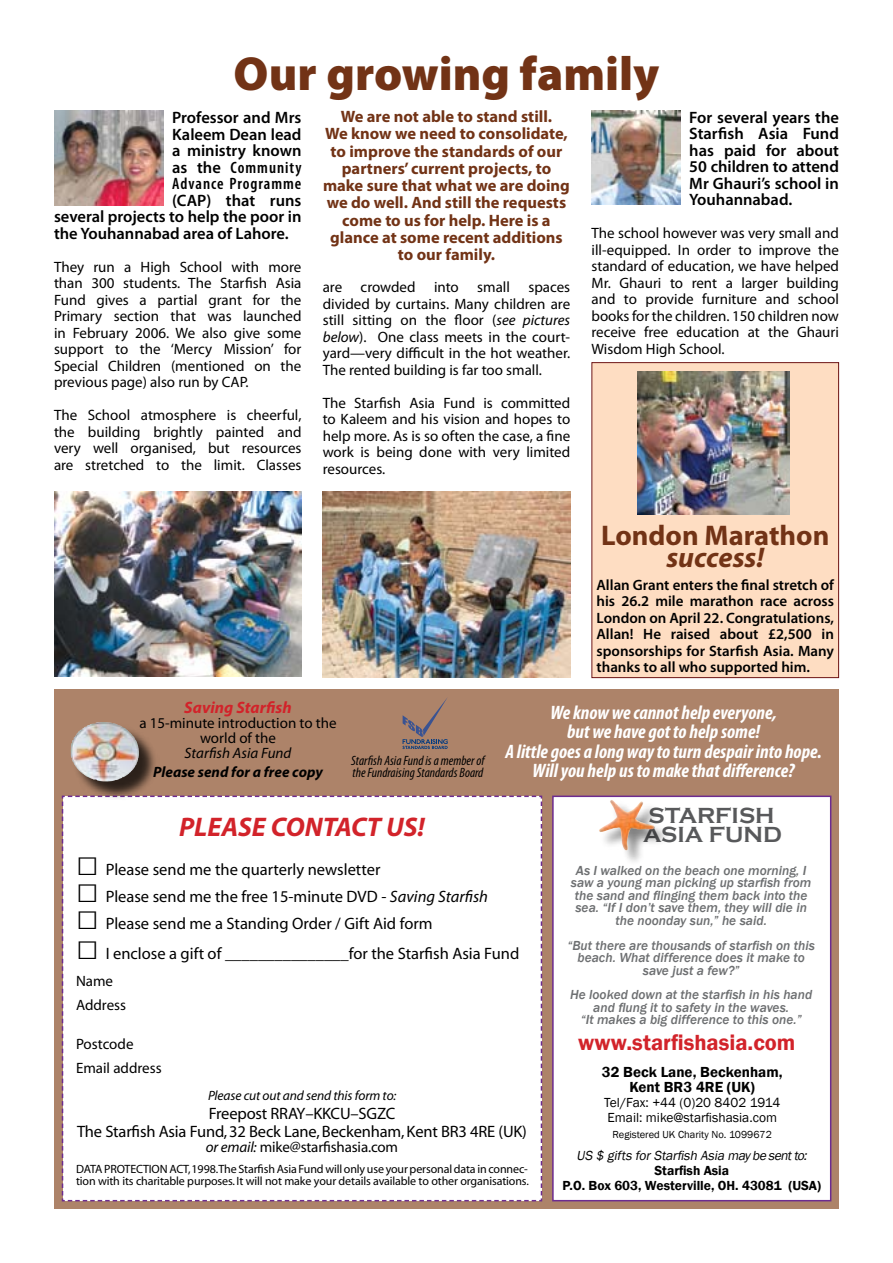
<style>
.page{position:relative;width:893px;height:1263px;background:#fff}
.page>*{position:absolute;margin:0;border:0;box-sizing:border-box;transform-origin:0 0}
.t1{font:900 48px "Myriad Pro";color:#723316}
.t2{font:700 28.5px "Myriad Pro";color:#723316}
.t3{font:italic 700 28.5px "Myriad Pro";color:#723316}
.t4{font:italic 700 27px "Myriad";color:#d2232a}
.t5{font:600 22.5px "Franklin Gothic";color:#d2232a}
.t6{font:700 22.5px/19.5px "Copperplate Gothic";color:#58595b}
.t7{font:italic 700 condensed 19.5px/19.5px "Myriad Pro";color:#fff;text-align:center}
.t8{font:16.5px/18px "Myriad";color:#000;text-align:center}
.t9{font:600 16.5px/16.5px "Myriad Pro";color:#000;text-align:justify}
.t10{font:700 16.5px/17.2px "Myriad Pro";color:#723316;text-align:center}
.t11{font:italic 700 16.5px "Myriad Pro";color:#d2232a}
.t12{font:15px/16.5px "Myriad Pro";color:#000;text-align:justify}
.t13{font:600 15px/16.5px "Myriad Pro";color:#000;text-align:justify}
.t14{font:15px/24px "Myriad";color:#000}
.t15{font:600 15px/15px "Franklin Gothic";color:#000;text-align:center}
.t16{font:italic 700 15px "Myriad Pro";color:#000}
.t17{font:italic 15px "Myriad Pro";color:#000}
.t18{font:italic 500 13.5px/12.5px "Franklin Gothic";color:#6d6f71;text-align:center}
.t19{font:italic condensed 13.5px/12px "Myriad Pro";color:#000}
.t20{font:13.5px/15px "Franklin Gothic";color:#000}
.t21{font:600 13.5px/15px "Franklin Gothic";color:#000;text-align:center}
.t22{font:italic 13.5px "Franklin Gothic";color:#000}
.t23{font:italic 13.5px "Myriad";letter-spacing:-.01em;color:#000}
.t24{font:12px/12px "Myriad";letter-spacing:-.01em;color:#000}
.t25{font:10.5px "Franklin Gothic";color:#000}
.s1{font-stretch:condensed}
.s2{font-style:italic}
.s3{font-family:"Franklin Gothic";font-weight:500;font-stretch:condensed;font-size:37.5px}
</style>
<div class="page">
<div style="left:54px;top:690px;width:785px;height:519px;background:#ad8369"></div>
<div style="left:553px;top:796px;width:278px;height:405px;background:#fff"></div>
<div style="left:552px;top:795px;width:279px;height:406px;border:2px solid #6d2c90"></div>
<div style="left:599px;top:800px;width:72px;height:68px;background:#000;opacity:.5"></div>
<img style="left:599px;top:800px;width:55px;height:50px">
<div style="left:61px;top:795px;width:482px;height:407px;background:#fff"></div>
<div style="left:71px;top:722px;width:88px;height:80px;background:#000;opacity:.75"></div>
<img style="left:71px;top:722px;width:69px;height:60px">
<div style="left:592px;top:363px;width:247px;height:315px;background:#feddc2"></div>
<div style="left:591px;top:362px;width:248px;height:316px;border:1px solid #6e1515"></div>
<img style="left:638px;top:372px;width:151px;height:143px">
<img style="left:54px;top:492px;width:247px;height:184px">
<svg style="left:402px;top:698px;width:46px;height:51px"></svg>
<img style="left:323px;top:491px;width:247px;height:186px">
<img style="left:54px;top:111px;width:110px;height:94px">
<img style="left:591px;top:110px;width:90px;height:95px">
<h1 class="t1" style="left:234px;top:42px;width:427px">Our growing family</h1>
<p class="t10" style="left:323px;top:107px;width:248px">We are not able to stand still.<br>We know we need to consolidate, to improve the standards of our partners’ current projects, to make sure that what we are doing we do well. And still the requests come to us for help. Here is a glance at some recent additions to our family.</p>
<p class="t9" style="left:689px;top:108px;width:151px">For several years the Starfish Asia Fund has paid for about 50 children to attend Mr Ghauri’s school in Youhannabad.</p>
<p class="t12" style="left:591px;top:225px;width:249px">The school however was very small and ill-equipped. In order to improve the standard of education, we have helped Mr. Ghauri to rent a larger building and to provide furniture and school books for the children. 150 children now receive free education at the Ghauri Wisdom High School.</p>
<p class="t9" style="left:172px;top:109px;width:131px">Professor and Mrs Kaleem Dean lead a ministry known as the <span class="s1">Community Advance Programme</span></p>
<p class="t9" style="left:54px;top:191px;width:249px;text-indent:118px">(CAP) that runs several projects to help the poor in the Youhannabad area of Lahore.</p>
<p class="t12" style="left:54px;top:258px;width:249px">They run a High School with more than 300 students. The Starfish Asia Fund gives a partial grant for the Primary section that was launched in February 2006. We also give some support to the ‘Mercy Mission’ for Special Children (mentioned on the previous page) also run by CAP.</p>
<p class="t12" style="left:54px;top:407px;width:249px">The School atmosphere is cheerful, the building brightly painted and very well organised, but resources are stretched to the limit. Classes</p>
<p class="t12" style="left:323px;top:278px;width:249px">are crowded into small spaces divided by curtains. Many children are still sitting on the floor (<span class="s2">see pictures below</span>). One class meets in the court&shy;yard—very difficult in the hot weather.<br>The rented building is far too small.</p>
<p class="t12" style="left:323px;top:394px;width:249px">The Starfish Asia Fund is committed to Kaleem and his vision and hopes to help more. As is so often the case, a fine work is being done with very limited resources.</p>
<p class="t11" style="left:184px;top:696px;width:109px">Saving Starfish</p>
<p class="t12" style="left:139px;top:715px;width:199px;line-height:15px;text-align:center">a 15-minute introduction to the world of the</p>
<p class="t17" style="left:184px;top:743px;width:108px">Starfish Asia Fund</p>
<p class="t16" style="left:153px;top:762px;width:171px">Please send for a free copy</p>
<p class="t19" style="left:351px;top:755px;width:135px">Starfish Asia Fund is a member of the Fundraising Standards Board</p>
<h2 class="t2" style="left:601px;top:517px;width:230px">London Marathon</h2>
<h2 class="t3" style="left:666px;top:539px;width:99px">success!</h2>
<p class="t13" style="left:596px;top:576px;width:239px">Allan Grant enters the final stretch of his 26.2 mile marathon race across London on April 22. Congratulations, Allan! He raised about £2,500 in sponsorships for Starfish Asia. Many thanks to all who supported him.</p>
<h3 class="t7" style="left:505px;top:702px;width:318px">We know we cannot help everyone,<br>but we have got to help some!<br>A little goes a long way to turn despair into hope.<br>Will you help us to make that difference?</h3>
<h3 class="t4" style="left:179px;top:812px;width:247px">PLEASE CONTACT US!</h3>
<p class="t8" style="left:76px;top:861px;width:306px"><span class="s3">□</span> Please send me the quarterly newsletter</p>
<p class="t8" style="left:76px;top:888px;width:413px"><span class="s3">□</span> Please send me the free 15-minute DVD - <span class="s2">Saving Starfish</span></p>
<p class="t8" style="left:76px;top:915px;width:358px"><span class="s3">□</span> Please send me a Standing Order / Gift Aid form</p>
<p class="t8" style="left:76px;top:945px;width:445px"><span class="s3">□</span> I enclose a gift of _______________for the Starfish Asia Fund</p>
<p class="t14" style="left:76px;top:969px;width:52px">Name<br>Address</p>
<p class="t14" style="left:76px;top:1032px;width:87px">Postcode<br>Email address</p>
<p class="t23" style="left:208px;top:1088px;width:190px">Please cut out and send this form to:</p>
<p class="t8" style="left:77px;top:1105px;width:451px">Freepost RRAY–KKCU–SGZC<br>The Starfish Asia Fund, 32 Beck Lane, Beckenham, Kent BR3 4RE (UK)</p>
<p class="t14" style="left:206px;top:1136px;width:194px"><span class="s2">or email:</span> mike@starfishasia.com</p>
<p class="t24" style="left:76px;top:1164px;width:454px">DATA PROTECTION ACT, 1998.The Starfish Asia Fund will only use your personal data in connec&shy;tion with its charitable purposes. It will not make your details available to other organisations.</p>
<h3 class="t6" style="left:643px;top:806px;width:141px">STARFISH<br>ASIA FUND</h3>
<p class="t18" style="left:571px;top:864px;width:242px">As I walked on the beach one morning, I saw a young man picking up starfish from the sand and flinging them back into the sea. “If I don’t save them, they will die in the noonday sun,” he said.</p>
<p class="t18" style="left:567px;top:939px;width:249px">“But there are thousands of starfish on this beach. What difference does it make to save just a few?”</p>
<p class="t18" style="left:570px;top:989px;width:244px">He looked down at the starfish in his hand and flung it to safety in the waves.<br>“It makes a big difference to this one.”</p>
<h3 class="t5" style="left:578px;top:1028px;width:219px">www.starfishasia.com</h3>
<p class="t15" style="left:602px;top:1064px;width:182px">32 Beck Lane, Beckenham,<br>Kent BR3 4RE (UK)</p>
<p class="t20" style="left:604px;top:1095px;width:178px">Tel/Fax: +44 (0)20 8402 1914<br>Email: mike@starfishasia.com</p>
<p class="t25" style="left:613px;top:1128px;width:161px">Registered UK Charity No. 1099672</p>
<p class="t22" style="left:577px;top:1147px;width:235px">US $ gifts forStarfish Asia maybesentto:</p>
<p class="t21" style="left:563px;top:1163px;width:260px">Starfish Asia<br>P.O. Box 603, Westerville, OH. 43081 (USA)</p>
</div>
